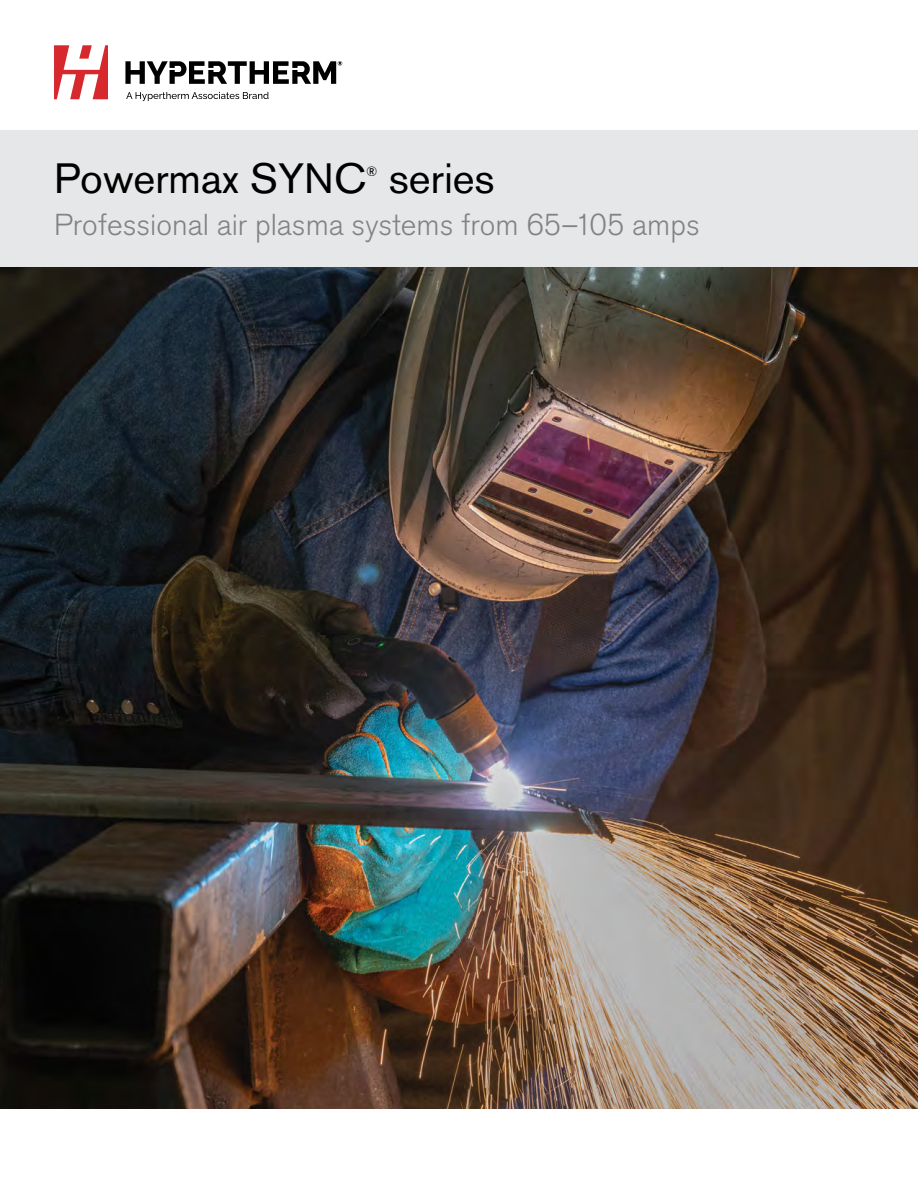
<style>
.page{position:relative;width:918px;height:1188px;background:#fff}
.page>*{position:absolute;margin:0;border:0;box-sizing:border-box;transform-origin:0 0}
.t1{font:42px "Akzidenz Grotesk Pro";color:#000}
.t2{font:300 30px "Akzidenz Grotesk Pro";color:#808285}
.t3{font:13.5px "Akzidenz Grotesk Pro";color:#000}
</style>
<div class="page">
<div style="left:0;top:130px;width:918px;height:137px;background:#e6e7e8"></div>
<svg style="left:54px;top:45px;width:54px;height:54px"></svg>
<svg style="left:126px;top:92px;width:143px;height:9px"></svg>
<svg style="left:125px;top:61px;width:217px;height:23px"></svg>
<img style="left:0;top:267px;width:918px;height:841px">
<h1 class="t1" style="left:54px;top:151px;width:314px">Powermax SYNC</h1>
<p class="t3" style="left:366px;top:162px;width:13px">®</p>
<h1 class="t1" style="left:389px;top:151px;width:107px">series</h1>
<p class="t2" style="left:54px;top:205px;width:647px">Professional air plasma systems from 65–105 amps</p>
</div>
